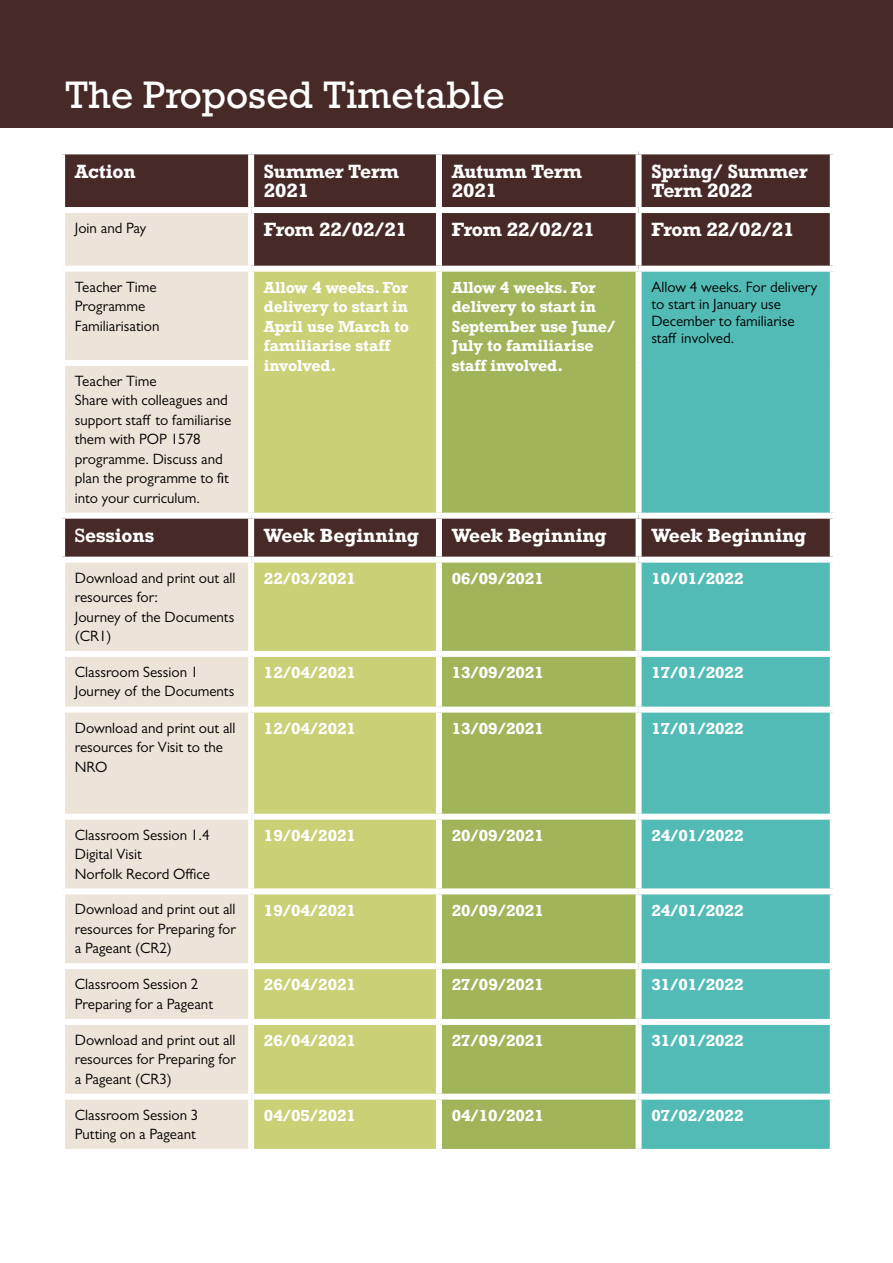
<style>
.page{position:relative;width:893px;height:1263px;background:#fff}
.page>*{position:absolute;margin:0;border:0;box-sizing:border-box;transform-origin:0 0}
.t1{font:36px "Rockwell";color:#fff}
.t2{font:700 18px/19.5px "Rockwell";color:#fff}
.t3{font:15px/19.5px "Gill Sans MT Std";color:#000}
.t4{font:700 15px/19.5px "Rockwell";color:#fff}
.s1{font-weight:400}
</style>
<div class="page">
<div style="left:0;top:0;width:893px;height:128px;background:#472a27"></div>
<div style="left:65px;top:154px;width:765px;height:112px;background:#472a27"></div>
<div style="left:65px;top:213px;width:183px;height:936px;background:#ece3d9"></div>
<div style="left:254px;top:272px;width:182px;height:877px;background:#c9d075"></div>
<div style="left:442px;top:272px;width:194px;height:877px;background:#a0b45a"></div>
<div style="left:642px;top:272px;width:188px;height:877px;background:#52bbb5"></div>
<div style="left:248px;top:154px;width:6px;height:53px;background:#fff"></div>
<div style="left:436px;top:154px;width:6px;height:53px;background:#fff"></div>
<div style="left:248px;top:213px;width:6px;height:53px;background:#fff"></div>
<div style="left:436px;top:213px;width:6px;height:53px;background:#fff"></div>
<div style="left:636px;top:154px;width:6px;height:53px;background:#fff"></div>
<div style="left:636px;top:213px;width:6px;height:53px;background:#fff"></div>
<div style="left:251px;top:207px;width:188px;height:6px;background:#fff"></div>
<div style="left:59px;top:207px;width:192px;height:6px;background:#fff"></div>
<div style="left:59px;top:266px;width:192px;height:6px;background:#fff"></div>
<div style="left:439px;top:207px;width:200px;height:6px;background:#fff"></div>
<div style="left:639px;top:207px;width:197px;height:6px;background:#fff"></div>
<div style="left:251px;top:513px;width:188px;height:6px;background:#fff"></div>
<div style="left:59px;top:360px;width:195px;height:6px;background:#fff"></div>
<div style="left:59px;top:513px;width:192px;height:6px;background:#fff"></div>
<div style="left:439px;top:513px;width:200px;height:6px;background:#fff"></div>
<div style="left:639px;top:513px;width:197px;height:6px;background:#fff"></div>
<div style="left:59px;top:557px;width:192px;height:6px;background:#fff"></div>
<div style="left:251px;top:557px;width:188px;height:6px;background:#fff"></div>
<div style="left:59px;top:651px;width:192px;height:6px;background:#fff"></div>
<div style="left:439px;top:557px;width:200px;height:6px;background:#fff"></div>
<div style="left:639px;top:557px;width:197px;height:6px;background:#fff"></div>
<div style="left:251px;top:651px;width:188px;height:6px;background:#fff"></div>
<div style="left:59px;top:707px;width:192px;height:6px;background:#fff"></div>
<div style="left:439px;top:651px;width:200px;height:6px;background:#fff"></div>
<div style="left:639px;top:651px;width:197px;height:6px;background:#fff"></div>
<div style="left:251px;top:707px;width:188px;height:6px;background:#fff"></div>
<div style="left:59px;top:814px;width:192px;height:6px;background:#fff"></div>
<div style="left:439px;top:707px;width:200px;height:6px;background:#fff"></div>
<div style="left:639px;top:707px;width:197px;height:6px;background:#fff"></div>
<div style="left:251px;top:814px;width:188px;height:6px;background:#fff"></div>
<div style="left:59px;top:888px;width:192px;height:6px;background:#fff"></div>
<div style="left:439px;top:814px;width:200px;height:6px;background:#fff"></div>
<div style="left:639px;top:814px;width:197px;height:6px;background:#fff"></div>
<div style="left:251px;top:888px;width:188px;height:6px;background:#fff"></div>
<div style="left:59px;top:963px;width:192px;height:6px;background:#fff"></div>
<div style="left:439px;top:888px;width:200px;height:6px;background:#fff"></div>
<div style="left:639px;top:888px;width:197px;height:6px;background:#fff"></div>
<div style="left:251px;top:963px;width:188px;height:6px;background:#fff"></div>
<div style="left:59px;top:1019px;width:192px;height:6px;background:#fff"></div>
<div style="left:439px;top:963px;width:200px;height:6px;background:#fff"></div>
<div style="left:639px;top:963px;width:197px;height:6px;background:#fff"></div>
<div style="left:251px;top:1019px;width:188px;height:6px;background:#fff"></div>
<div style="left:59px;top:1094px;width:192px;height:6px;background:#fff"></div>
<div style="left:439px;top:1019px;width:200px;height:6px;background:#fff"></div>
<div style="left:639px;top:1019px;width:197px;height:6px;background:#fff"></div>
<div style="left:251px;top:1094px;width:188px;height:6px;background:#fff"></div>
<div style="left:439px;top:1094px;width:200px;height:6px;background:#fff"></div>
<div style="left:639px;top:1094px;width:197px;height:6px;background:#fff"></div>
<h1 class="t1" style="left:65px;top:73px;width:441px">The Proposed Timetable</h1>
<p class="t2" style="left:75px;top:161px;width:62px">Action</p>
<p class="t2" style="left:264px;top:161px;width:137px">Summer Term<br>2021</p>
<p class="t2" style="left:452px;top:161px;width:132px">Autumn Term<br>2021</p>
<p class="t2" style="left:651px;top:161px;width:158px">Spring/ Summer<br>Term 2022</p>
<p class="t3" style="left:75px;top:218px;width:73px">Join and Pay</p>
<p class="t2" style="left:264px;top:220px;width:145px">From 22/02/21</p>
<p class="t2" style="left:452px;top:220px;width:145px">From 22/02/21</p>
<p class="t2" style="left:651px;top:220px;width:145px">From 22/02/21</p>
<p class="t3" style="left:75px;top:277px;width:86px">Teacher Time<br>Programme<br>Familiarisation</p>
<p class="t4" style="left:264px;top:277px;width:147px">Allow 4 weeks. For delivery to start in<br>April use March to familiarise staff involved.</p>
<p class="t4" style="left:452px;top:277px;width:165px">Allow 4 weeks. For delivery to start in<br>September use June/<br>July to familiarise staff involved.</p>
<p class="t3" style="left:651px;top:278px;width:167px;line-height:17.2px">Allow 4 weeks. For delivery to start in January use<br>December to familiarise staff involved.</p>
<p class="t3" style="left:75px;top:371px;width:158px">Teacher Time<br>Share with colleagues and support staff to familiarise them with POP 1578 programme. Discuss and plan the programme to fit into your curriculum.</p>
<p class="t2" style="left:75px;top:525px;width:81px"><span class="s1">S</span>essions</p>
<p class="t2" style="left:264px;top:525px;width:156px">Week Beginning</p>
<p class="t2" style="left:452px;top:525px;width:156px">Week Beginning</p>
<p class="t2" style="left:651px;top:525px;width:156px">Week Beginning</p>
<p class="t3" style="left:75px;top:568px;width:162px">Download and print out all resources for:<br>Journey of the Documents (CR1)</p>
<p class="t4" style="left:264px;top:568px;width:94px">22/03/2021</p>
<p class="t4" style="left:452px;top:568px;width:94px">06/09/2021</p>
<p class="t4" style="left:651px;top:568px;width:94px">10/01/2022</p>
<p class="t3" style="left:75px;top:662px;width:161px">Classroom Session 1<br>Journey of the Documents</p>
<p class="t4" style="left:264px;top:662px;width:94px">12/04/2021</p>
<p class="t4" style="left:452px;top:662px;width:94px">13/09/2021</p>
<p class="t4" style="left:651px;top:662px;width:94px">17/01/2022</p>
<p class="t3" style="left:75px;top:718px;width:162px">Download and print out all resources for Visit to the<br>NRO</p>
<p class="t4" style="left:264px;top:718px;width:94px">12/04/2021</p>
<p class="t4" style="left:452px;top:718px;width:94px">13/09/2021</p>
<p class="t4" style="left:651px;top:718px;width:94px">17/01/2022</p>
<p class="t3" style="left:75px;top:825px;width:137px">Classroom Session 1.4<br>Digital Visit<br>Norfolk Record Office</p>
<p class="t4" style="left:264px;top:825px;width:94px">19/04/2021</p>
<p class="t4" style="left:452px;top:825px;width:94px">20/09/2021</p>
<p class="t4" style="left:651px;top:825px;width:94px">24/01/2022</p>
<p class="t3" style="left:75px;top:899px;width:163px;text-align:justify">Download and print out all resources for Preparing for a Pageant (CR2)</p>
<p class="t4" style="left:264px;top:900px;width:94px">19/04/2021</p>
<p class="t4" style="left:452px;top:900px;width:94px">20/09/2021</p>
<p class="t4" style="left:651px;top:900px;width:94px">24/01/2022</p>
<p class="t3" style="left:75px;top:974px;width:140px">Classroom Session 2<br>Preparing for a Pageant</p>
<p class="t4" style="left:264px;top:975px;width:94px">26/04/2021</p>
<p class="t4" style="left:452px;top:975px;width:94px">27/09/2021</p>
<p class="t4" style="left:651px;top:975px;width:94px">31/01/2022</p>
<p class="t3" style="left:75px;top:1030px;width:163px;text-align:justify">Download and print out all resources for Preparing for a Pageant (CR3)</p>
<p class="t4" style="left:264px;top:1030px;width:94px">26/04/2021</p>
<p class="t4" style="left:452px;top:1030px;width:94px">27/09/2021</p>
<p class="t4" style="left:651px;top:1030px;width:94px">31/01/2022</p>
<p class="t3" style="left:75px;top:1105px;width:125px">Classroom Session 3<br>Putting on a Pageant</p>
<p class="t4" style="left:264px;top:1105px;width:94px">04/05/2021</p>
<p class="t4" style="left:452px;top:1105px;width:94px">04/10/2021</p>
<p class="t4" style="left:651px;top:1105px;width:94px">07/02/2022</p>
</div>
